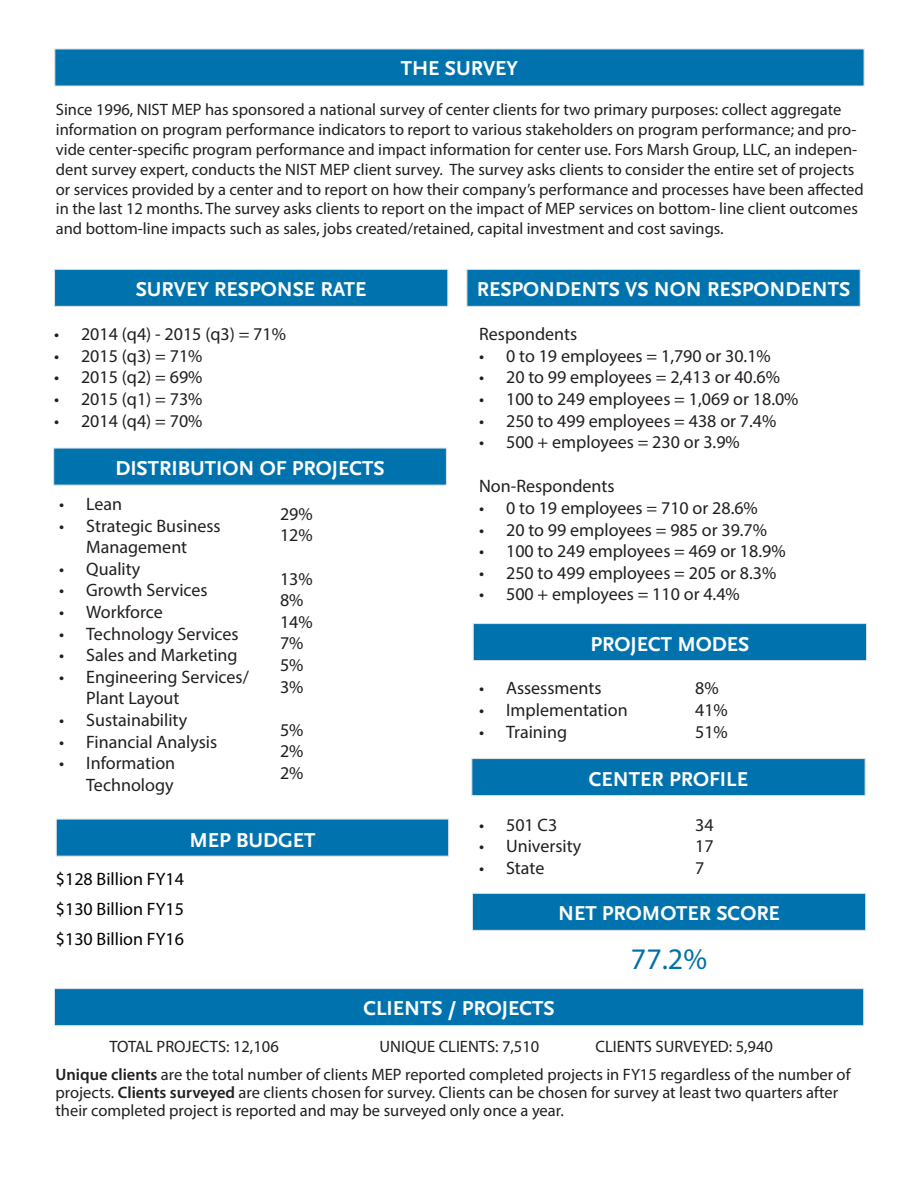
<style>
.page{position:relative;width:918px;height:1188px;background:#fff}
.page>*{position:absolute;margin:0;border:0;box-sizing:border-box;transform-origin:0 0}
._2__Exploded_Quote{font:30px "Myriad Pro";color:#0071a7}
._3__Header{font:700 21px "Scala Sans OT";color:#fff}
.t1{font:18px/21.6px "Myriad Pro";color:#231f20;text-align:center}
._2__Exploded_Quote-2{font:18px "Myriad Pro";color:#000}
.t2{font:16.5px/19.8px "Myriad Pro";color:#231f20}
.s1{font-weight:600}
</style>
<div class="page">
<div style="left:54px;top:49px;width:810px;height:37px;background:#0073ae"></div>
<div style="left:54px;top:988px;width:810px;height:38px;background:#0073ae;border:1px solid #e1e2e4"></div>
<div style="left:56px;top:819px;width:393px;height:38px;background:#0073ae;border:1px solid #e1e2e4"></div>
<div style="left:53px;top:448px;width:394px;height:37px;background:#0073ae"></div>
<div style="left:473px;top:623px;width:394px;height:38px;background:#0073ae;border:1px solid #e1e2e4"></div>
<div style="left:467px;top:269px;width:394px;height:38px;background:#0073ae;border:1px solid #e1e2e4"></div>
<div style="left:54px;top:269px;width:394px;height:38px;background:#0073ae;border:1px solid #e1e2e4"></div>
<div style="left:472px;top:893px;width:394px;height:38px;background:#0073ae;border:1px solid #e1e2e4"></div>
<div style="left:471px;top:758px;width:395px;height:38px;background:#0073ae;border:1px solid #e1e2e4"></div>
<p class="_3__Header" style="left:401px;top:57px;width:119px">THE SURVEY</p>
<p class="t2" style="left:56px;top:100px;width:809px">Since 1996, NIST MEP has sponsored a national survey of center clients for two primary purposes: collect aggregate information on program performance indicators to report to various stakeholders on program performance; and pro&shy;vide center-specific program performance and impact information for center use. Fors Marsh Group, LLC, an indepen&shy;dent survey expert, conducts the NIST MEP client survey. The survey asks clients to consider the entire set of projects or services provided by a center and to report on how their company’s performance and processes have been affected in the last 12 months. The survey asks clients to report on the impact of MEP services on bottom- line client outcomes and bottom-line impacts such as sales, jobs created/retained, capital investment and cost savings.</p>
<p class="_3__Header" style="left:136px;top:278px;width:232px">SURVEY RESPONSE RATE</p>
<p class="_3__Header" style="left:477px;top:278px;width:375px">RESPONDENTS VS NON RESPONDENTS</p>
<p class="t1" style="left:54px;top:323px;width:233px">• 2014 (q4) - 2015 (q3) = 71%</p>
<p class="t1" style="left:54px;top:345px;width:150px">• 2015 (q3) = 71%</p>
<p class="t1" style="left:54px;top:366px;width:150px">• 2015 (q2) = 69%</p>
<p class="t1" style="left:54px;top:388px;width:150px">• 2015 (q1) = 73%</p>
<p class="t1" style="left:54px;top:409px;width:150px">• 2014 (q4) = 70%</p>
<p class="_3__Header" style="left:115px;top:457px;width:271px">DISTRIBUTION OF PROJECTS</p>
<p class="t1" style="left:59px;top:493px;width:64px">• Lean</p>
<p class="t1" style="left:59px;top:514px;width:163px">• Strategic Business<br>Management</p>
<p class="t1" style="left:59px;top:558px;width:83px">• Quality</p>
<p class="t1" style="left:59px;top:579px;width:150px">• Growth Services</p>
<p class="t1" style="left:59px;top:601px;width:105px">• Workforce</p>
<p class="t1" style="left:59px;top:622px;width:181px">• Technology Services</p>
<p class="t1" style="left:59px;top:644px;width:180px">• Sales and Marketing</p>
<p class="t1" style="left:86px;top:666px;width:164px;text-align:left;text-indent:-27px">• Engineering Services/<br>Plant Layout</p>
<p class="t1" style="left:59px;top:709px;width:129px">• Sustainability</p>
<p class="t1" style="left:59px;top:730px;width:159px">• Financial Analysis</p>
<p class="t1" style="left:59px;top:752px;width:117px;text-align:right">• Information<br>Technology</p>
<p class="t1" style="left:280px;top:503px;width:34px">29%</p>
<p class="t1" style="left:280px;top:524px;width:34px">12%</p>
<p class="t1" style="left:280px;top:567px;width:34px">13%</p>
<p class="t1" style="left:280px;top:589px;width:25px">8%</p>
<p class="t1" style="left:280px;top:611px;width:34px">14%</p>
<p class="t1" style="left:280px;top:632px;width:25px">7%</p>
<p class="t1" style="left:280px;top:654px;width:25px">5%</p>
<p class="t1" style="left:280px;top:675px;width:25px">3%</p>
<p class="t1" style="left:280px;top:719px;width:25px">5%</p>
<p class="t1" style="left:280px;top:740px;width:25px">2%</p>
<p class="t1" style="left:280px;top:762px;width:25px">2%</p>
<p class="_3__Header" style="left:189px;top:828px;width:128px">MEP BUDGET</p>
<p class="_2__Exploded_Quote-2" style="left:56px;top:868px;width:130px">$128 Billion FY14</p>
<p class="_2__Exploded_Quote-2" style="left:56px;top:898px;width:130px">$130 Billion FY15</p>
<p class="_2__Exploded_Quote-2" style="left:56px;top:928px;width:130px">$130 Billion FY16</p>
<p class="t1" style="left:479px;top:323px;width:100px">Respondents</p>
<p class="t1" style="left:479px;top:345px;width:293px">• 0 to 19 employees = 1,790 or 30.1%</p>
<p class="t1" style="left:479px;top:366px;width:302px">• 20 to 99 employees = 2,413 or 40.6%</p>
<p class="t1" style="left:479px;top:388px;width:321px">• 100 to 249 employees = 1,069 or 18.0%</p>
<p class="t1" style="left:479px;top:409px;width:299px">• 250 to 499 employees = 438 or 7.4%</p>
<p class="t1" style="left:479px;top:431px;width:262px">• 500 + employees = 230 or 3.9%</p>
<p class="t1" style="left:479px;top:475px;width:137px">Non-Respondents</p>
<p class="t1" style="left:479px;top:497px;width:280px">• 0 to 19 employees = 710 or 28.6%</p>
<p class="t1" style="left:479px;top:519px;width:289px">• 20 to 99 employees = 985 or 39.7%</p>
<p class="t1" style="left:479px;top:540px;width:308px">• 100 to 249 employees = 469 or 18.9%</p>
<p class="t1" style="left:479px;top:562px;width:299px">• 250 to 499 employees = 205 or 8.3%</p>
<p class="t1" style="left:479px;top:583px;width:262px">• 500 + employees = 110 or 4.4%</p>
<p class="_3__Header" style="left:590px;top:632px;width:160px">PROJECT MODES</p>
<p class="t1" style="left:479px;top:677px;width:124px">• Assessments</p>
<p class="t1" style="left:695px;top:677px;width:25px">8%</p>
<p class="t1" style="left:479px;top:699px;width:150px">• Implementation</p>
<p class="t1" style="left:695px;top:699px;width:34px">41%</p>
<p class="t1" style="left:479px;top:721px;width:90px">• Training</p>
<p class="t1" style="left:695px;top:721px;width:34px">51%</p>
<p class="_3__Header" style="left:589px;top:767px;width:161px">CENTER PROFILE</p>
<p class="t1" style="left:479px;top:814px;width:80px">• 501 C3</p>
<p class="t1" style="left:695px;top:814px;width:20px">34</p>
<p class="t1" style="left:479px;top:835px;width:104px">• University</p>
<p class="t1" style="left:695px;top:835px;width:20px">17</p>
<p class="t1" style="left:479px;top:857px;width:67px">• State</p>
<p class="t1" style="left:695px;top:857px;width:11px">7</p>
<p class="_3__Header" style="left:558px;top:902px;width:223px">NET PROMOTER SCORE</p>
<p class="_2__Exploded_Quote" style="left:631px;top:940px;width:78px">77.2%</p>
<p class="_3__Header" style="left:364px;top:996px;width:193px">CLIENTS / PROJECTS</p>
<p class="t2" style="left:110px;top:1036px;width:171px">TOTAL PROJECTS: 12,106</p>
<p class="t2" style="left:380px;top:1036px;width:161px">UNIQUE CLIENTS: 7,510</p>
<p class="t2" style="left:596px;top:1036px;width:179px">CLIENTS SURVEYED: 5,940</p>
<p class="t2" style="left:56px;top:1065px;width:796px;line-height:18px"><span class="s1">Unique clients</span> are the total number of clients MEP reported completed projects in FY15 regardless of the number of projects. <span class="s1">Clients surveyed</span> are clients chosen for survey. Clients can be chosen for survey at least two quarters after their completed project is reported and may be surveyed only once a year.</p>
</div>
